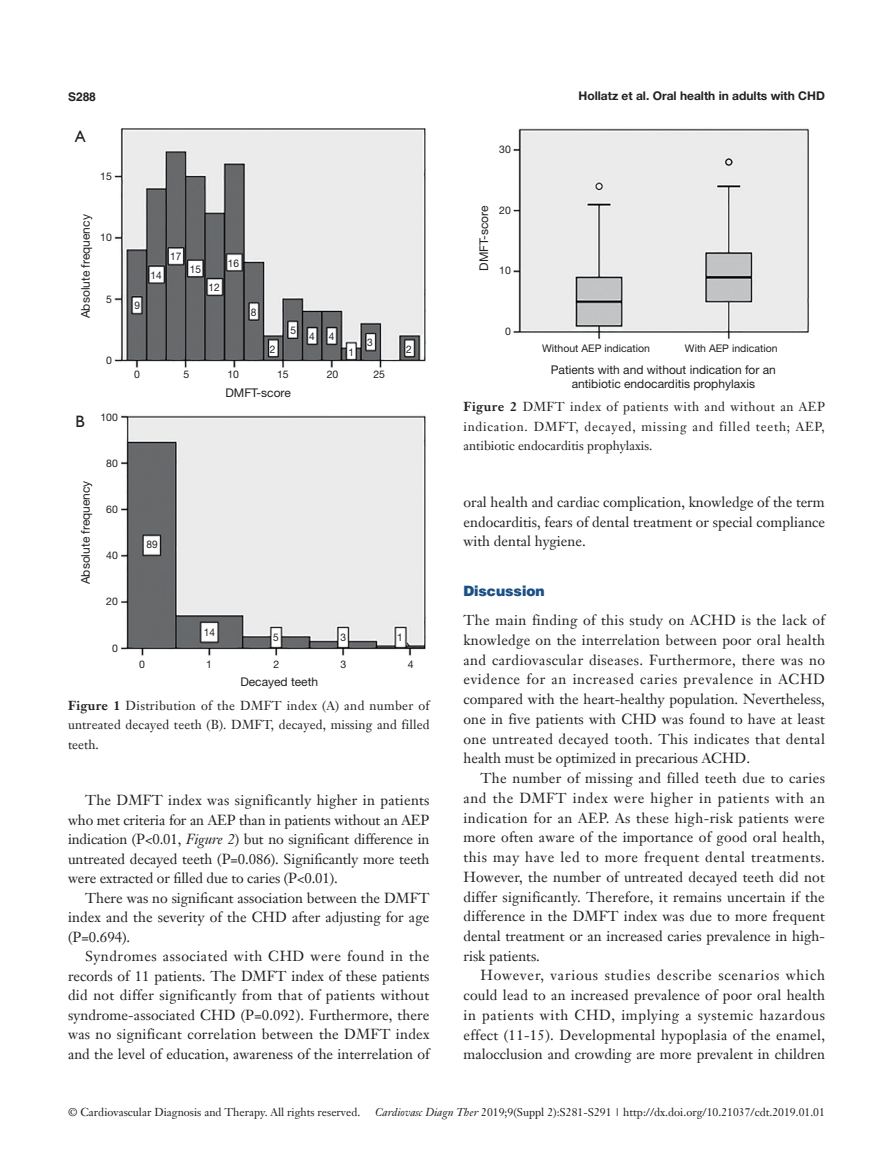
<style>
.page{position:relative;width:893px;height:1170px;background:#fff}
.page>*{position:absolute;margin:0;border:0;box-sizing:border-box;transform-origin:0 0}
.t1{font:16.5px "Humanist 521 BT";color:#231f20}
.t2{font:14.25px/19.6px "Janson Text LT";color:#231f20;text-align:justify}
.t3{font:900 14.25px "Helvetica";color:#1c5085}
.t4{font:12.75px/19.5px "Janson Text LT";letter-spacing:.01em;color:#231f20;text-align:justify}
.t5{font:12px/13.6px "Helvetica Neue LT Pro";color:#231f20;text-align:center}
.t6{font:700 12px "Helvetica Neue LT Pro";color:#231f20}
.t7{font:700 12px "Helvetica";color:#231f20}
.t8{font:11.25px "Janson Text LT";color:#231f20}
.t9{font:10.5px "Helvetica Neue LT Pro";color:#231f20}
.s1{font-weight:700}
.s2{font-style:italic}
</style>
<div class="page">
<img style="left:121px;top:415px;width:305px;height:241px">
<img style="left:114px;top:128px;width:312px;height:240px">
<img style="left:513px;top:128px;width:296px;height:211px">
<p class="t7" style="left:68px;top:89px;width:29px">S288</p>
<p class="t6" style="left:578px;top:88px;width:248px">Hollatz et al. Oral health in adults with CHD</p>
<p class="t1" style="left:75px;top:126px;width:12px">A</p>
<p class="t9" style="left:100px;top:169px;width:13px">15</p>
<p class="t5" style="left:78px;top:318px;width:105px;rotate:-90deg">Absolute frequency</p>
<p class="t9" style="left:100px;top:231px;width:13px">10</p>
<p class="t9" style="left:106px;top:292px;width:7px">5</p>
<p class="t9" style="left:106px;top:354px;width:7px">0</p>
<p class="t1" style="left:76px;top:411px;width:11px">B</p>
<p class="t5" style="left:78px;top:584px;width:105px;rotate:-90deg">Absolute frequency</p>
<p class="t9" style="left:100px;top:410px;width:19px">100</p>
<p class="t9" style="left:106px;top:456px;width:13px">80</p>
<p class="t9" style="left:106px;top:503px;width:13px">60</p>
<p class="t9" style="left:106px;top:549px;width:13px">40</p>
<p class="t9" style="left:106px;top:595px;width:13px">20</p>
<p class="t9" style="left:112px;top:641px;width:7px">0</p>
<p class="t9" style="left:134px;top:299px;width:7px">9</p>
<p class="t9" style="left:150px;top:268px;width:13px">14</p>
<p class="t9" style="left:170px;top:250px;width:13px">17</p>
<p class="t9" style="left:190px;top:262px;width:13px">15</p>
<p class="t9" style="left:209px;top:280px;width:13px">12</p>
<p class="t9" style="left:228px;top:256px;width:13px">16</p>
<p class="t9" style="left:251px;top:305px;width:7px">8</p>
<p class="t9" style="left:270px;top:342px;width:7px">2</p>
<p class="t9" style="left:290px;top:324px;width:7px">5</p>
<p class="t9" style="left:309px;top:329px;width:7px">4</p>
<p class="t9" style="left:329px;top:330px;width:7px">4</p>
<p class="t9" style="left:348px;top:345px;width:7px">1</p>
<p class="t9" style="left:367px;top:336px;width:7px">3</p>
<p class="t9" style="left:134px;top:368px;width:7px">0</p>
<p class="t9" style="left:184px;top:368px;width:7px">5</p>
<p class="t9" style="left:227px;top:368px;width:13px">10</p>
<p class="t9" style="left:277px;top:368px;width:13px">15</p>
<p class="t9" style="left:327px;top:368px;width:13px">20</p>
<p class="t9" style="left:373px;top:368px;width:13px">25</p>
<p class="t5" style="left:225px;top:386px;width:67px">DMFT-score</p>
<p class="t9" style="left:406px;top:342px;width:7px">2</p>
<p class="t9" style="left:147px;top:538px;width:13px">89</p>
<p class="t9" style="left:204px;top:626px;width:13px">14</p>
<p class="t9" style="left:273px;top:631px;width:7px">5</p>
<p class="t9" style="left:340px;top:631px;width:7px">3</p>
<p class="t9" style="left:397px;top:631px;width:7px">1</p>
<p class="t9" style="left:139px;top:657px;width:7px">0</p>
<p class="t9" style="left:206px;top:657px;width:7px">1</p>
<p class="t9" style="left:273px;top:657px;width:7px">2</p>
<p class="t9" style="left:341px;top:657px;width:7px">3</p>
<p class="t9" style="left:408px;top:657px;width:7px">4</p>
<p class="t5" style="left:240px;top:674px;width:79px">Decayed teeth</p>
<p class="t4" style="left:68px;top:695px;width:363px"><span class="s1">Figure 1</span> Distribution of the DMFT index (A) and number of untreated decayed teeth (B). DMFT, decayed, missing and filled teeth.</p>
<p class="t2" style="left:68px;top:790px;width:363px;text-indent:17px">The DMFT index was significantly higher in patients who met criteria for an AEP than in patients without an AEP indication (P&lt;0.01, <span class="s2">Figure 2</span>) but no significant difference in untreated decayed teeth (P=0.086). Significantly more teeth were extracted or filled due to caries (P&lt;0.01).</p>
<p class="t2" style="left:68px;top:888px;width:363px;text-indent:17px">There was no significant association between the DMFT index and the severity of the CHD after adjusting for age (P=0.694).</p>
<p class="t2" style="left:68px;top:946px;width:363px;text-indent:17px">Syndromes associated with CHD were found in the records of 11 patients. The DMFT index of these patients did not differ significantly from that of patients without syndrome-associated CHD (P=0.092). Furthermore, there was no significant correlation between the DMFT index and the level of education, awareness of the interrelation of</p>
<p class="t9" style="left:499px;top:143px;width:13px">30</p>
<p class="t5" style="left:477px;top:271px;width:67px;rotate:-90deg">DMFT-score</p>
<p class="t9" style="left:499px;top:204px;width:13px">20</p>
<p class="t9" style="left:499px;top:264px;width:13px">10</p>
<p class="t9" style="left:505px;top:324px;width:7px">0</p>
<p class="t9" style="left:542px;top:342px;width:109px">Without AEP indication</p>
<p class="t9" style="left:685px;top:342px;width:94px">With AEP indication</p>
<p class="t5" style="left:551px;top:362px;width:227px">Patients with and without indication for an antibiotic endocarditis prophylaxis</p>
<p class="t4" style="left:463px;top:397px;width:363px"><span class="s1">Figure 2</span> DMFT index of patients with and without an AEP indication. DMFT, decayed, missing and filled teeth; AEP, antibiotic endocarditis prophylaxis.</p>
<p class="t2" style="left:463px;top:492px;width:363px">oral health and cardiac complication, knowledge of the term endocarditis, fears of dental treatment or special compliance with dental hygiene.</p>
<p class="t3" style="left:463px;top:581px;width:83px">Discussion</p>
<p class="t2" style="left:463px;top:610px;width:363px">The main finding of this study on ACHD is the lack of knowledge on the interrelation between poor oral health and cardiovascular diseases. Furthermore, there was no evidence for an increased caries prevalence in ACHD compared with the heart-healthy population. Nevertheless, one in five patients with CHD was found to have at least one untreated decayed tooth. This indicates that dental health must be optimized in precarious ACHD.</p>
<p class="t2" style="left:463px;top:768px;width:363px;text-indent:17px">The number of missing and filled teeth due to caries and the DMFT index were higher in patients with an indication for an AEP. As these high-risk patients were more often aware of the importance of good oral health, this may have led to more frequent dental treatments.<br>However, the number of untreated decayed teeth did not differ significantly. Therefore, it remains uncertain if the difference in the DMFT index was due to more frequent dental treatment or an increased caries prevalence in high&shy;risk patients.</p>
<p class="t2" style="left:463px;top:965px;width:363px;text-indent:17px">However, various studies describe scenarios which could lead to an increased prevalence of poor oral health in patients with CHD, implying a systemic hazardous effect (11-15). Developmental hypoplasia of the enamel, malocclusion and crowding are more prevalent in children</p>
<p class="t8" style="left:68px;top:1104px;width:294px">© Cardiovascular Diagnosis and Therapy. All rights reserved.</p>
<p class="t8" style="left:375px;top:1104px;width:451px"><span class="s2">Cardiovasc Diagn Ther</span> 2019;9(Suppl 2):S281-S291 | http://dx.doi.org/10.21037/cdt.2019.01.01</p>
</div>
